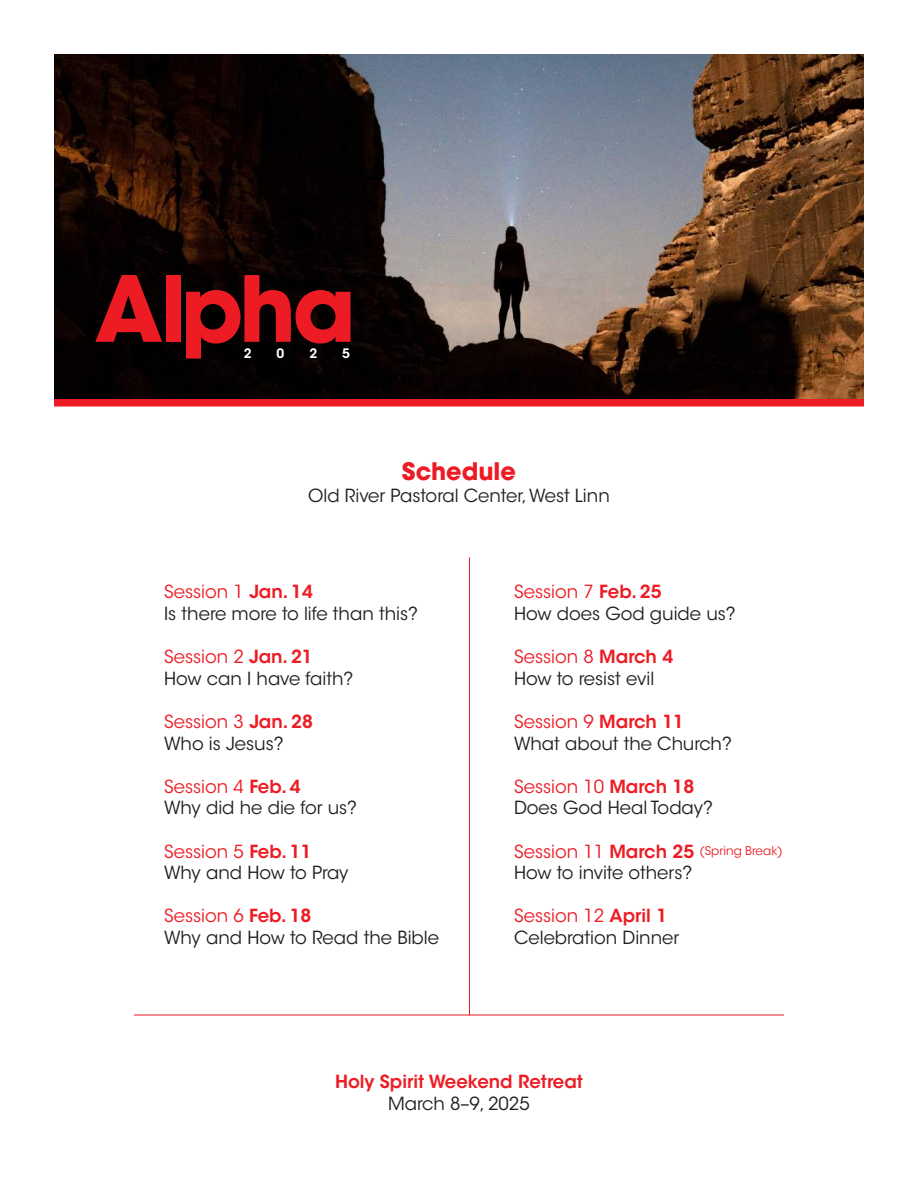
<style>
.page{position:relative;width:918px;height:1188px;background:#fff}
.page>*{position:absolute;margin:0;border:0;box-sizing:border-box;transform-origin:0 0}
.t1{font:700 90.3px "ITC Avant Garde Std";letter-spacing:-.045em;color:#ed1c24}
.t2{font:700 24px "ITC Avant Garde Std";color:#ed1c24}
.t3{font:18px/21.6px "ITC Avant Garde Std";color:#221f1f}
.t4{font:600 18px "ITC Avant Garde Std";color:#ed1c24}
.t5{font:600 13.05px "ITC Avant Garde Std";color:#fff}
.t6{font:12px "ITC Avant Garde Std";color:#ed1c24}
.s1{color:#ed1c24}
.s2{font-weight:600;color:#ed1c24}
.s3{font-size:18px}
.s4{font-weight:600;font-size:18px}
</style>
<div class="page">
<img style="left:54px;top:54px;width:810px;height:345px">
<hr style="left:469px;top:557px;width:1px;height:458px;background:#ed1c24">
<hr style="left:134px;top:1015px;width:650px;height:1px;background:#ed1c24">
<div style="left:54px;top:399px;width:810px;height:7px;background:#ed1c24"></div>
<h1 class="t1" style="left:95px;top:274px;width:263px">Alpha</h1>
<p class="t5" style="left:244px;top:349px;width:9px">2</p>
<p class="t5" style="left:277px;top:349px;width:9px">0</p>
<p class="t5" style="left:309px;top:349px;width:9px">2</p>
<p class="t5" style="left:342px;top:349px;width:9px">5</p>
<h2 class="t2" style="left:402px;top:462px;width:116px">Schedule</h2>
<p class="t3" style="left:308px;top:487px;width:303px">Old River Pastoral Center, West Linn</p>
<p class="t3" style="left:164px;top:583px;width:256px"><span class="s1">Session 1</span> <span class="s2">Jan. 14<br></span>Is there more to life than this?</p>
<p class="t3" style="left:164px;top:648px;width:191px"><span class="s1">Session 2</span> <span class="s2">Jan. 21<br></span>How can I have faith?</p>
<p class="t3" style="left:164px;top:713px;width:150px"><span class="s1">Session 3</span> <span class="s2">Jan. 28<br></span>Who is Jesus?</p>
<p class="t3" style="left:164px;top:778px;width:195px"><span class="s1">Session 4</span> <span class="s2">Feb. 4<br></span>Why did he die for us?</p>
<p class="t3" style="left:164px;top:842px;width:186px"><span class="s1">Session 5</span> <span class="s2">Feb. 11<br></span>Why and How to Pray</p>
<p class="t3" style="left:164px;top:907px;width:276px"><span class="s1">Session 6</span> <span class="s2">Feb. 18<br></span>Why and How to Read the Bible</p>
<p class="t3" style="left:514px;top:583px;width:223px"><span class="s1">Session 7</span> <span class="s2">Feb. 25<br></span>How does God guide us?</p>
<p class="t3" style="left:514px;top:648px;width:161px"><span class="s1">Session 8</span> <span class="s2">March 4<br></span>How to resist evil</p>
<p class="t3" style="left:514px;top:713px;width:220px"><span class="s1">Session 9</span> <span class="s2">March 11<br></span>What about the Church?</p>
<p class="t3" style="left:514px;top:778px;width:200px"><span class="s1">Session 10</span> <span class="s2">March 18<br></span>Does God Heal Today?</p>
<p class="t6" style="left:514px;top:845px;width:270px"><span class="s3">Session 11</span> <span class="s4">March 25</span> (Spring Break)</p>
<p class="t3" style="left:514px;top:864px;width:180px">How to invite others?</p>
<p class="t3" style="left:514px;top:907px;width:167px"><span class="s1">Session 12</span> <span class="s2">April 1<br></span>Celebration Dinner</p>
<p class="t4" style="left:335px;top:1075px;width:249px">Holy Spirit Weekend Retreat</p>
<p class="t3" style="left:388px;top:1095px;width:143px">March 8–9, 2025</p>
</div>
